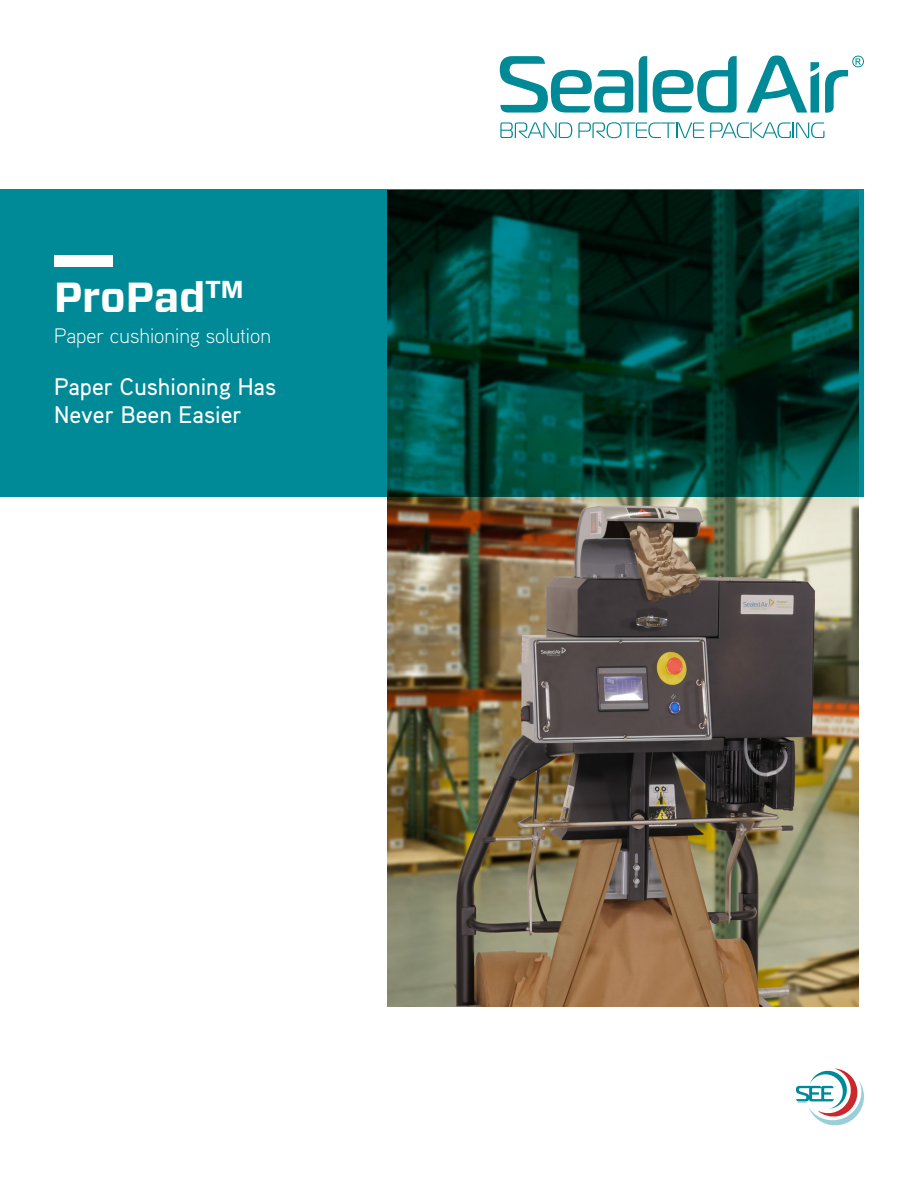
<style>
.page{position:relative;width:918px;height:1188px;background:#fff}
.page>*{position:absolute;margin:0;border:0;box-sizing:border-box;transform-origin:0 0}
.t1{font:700 42px "Forza";color:#fff}
.t2{font:500 24px "Aaux Pro";color:#fff}
.t3{font:300 21px "Aaux Pro";color:#fff}
</style>
<div class="page">
<svg style="left:500px;top:122px;width:72px;height:16px"></svg>
<svg style="left:578px;top:122px;width:126px;height:16px"></svg>
<svg style="left:710px;top:122px;width:115px;height:16px"></svg>
<svg style="left:500px;top:56px;width:133px;height:57px"></svg>
<svg style="left:825px;top:56px;width:39px;height:57px"></svg>
<svg style="left:639px;top:56px;width:8px;height:57px"></svg>
<svg style="left:653px;top:56px;width:84px;height:57px"></svg>
<svg style="left:747px;top:56px;width:72px;height:57px"></svg>
<svg style="left:796px;top:1069px;width:68px;height:56px"></svg>
<img style="left:388px;top:497px;width:471px;height:509px">
<svg style="left:0;top:189px;width:864px;height:308px;background:#005d5e"></svg>
<div style="left:54px;top:256px;width:59px;height:11px;background:#fff"></div>
<p class="t1" style="left:54px;top:270px;width:191px">ProPad<sup>TM</sup></p>
<p class="t3" style="left:54px;top:322px;width:218px">Paper cushioning solution</p>
<p class="t2" style="left:54px;top:371px;width:224px">Paper Cushioning Has</p>
<p class="t2" style="left:54px;top:400px;width:189px">Never Been Easier</p>
</div>
